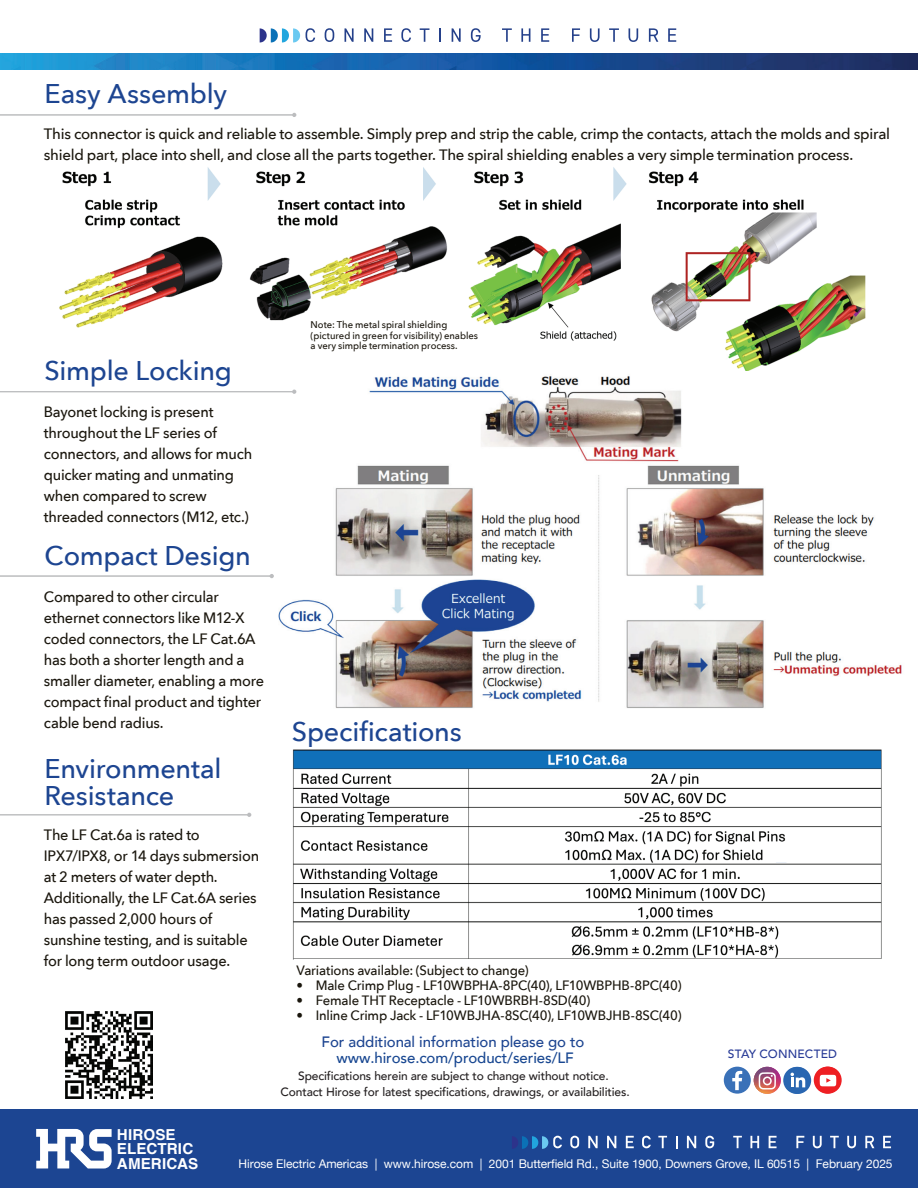
<style>
.page{position:relative;width:918px;height:1188px;background:#fff}
.page>*{position:absolute;margin:0;border:0;box-sizing:border-box;transform-origin:0 0}
.t1{font:500 27px/27px "Avenir Next";letter-spacing:-.01em;color:#1d4591}
.t2{font:700 15.15px/14.5px "Helvetica";letter-spacing:.01em;color:#fff}
.t3{font:500 15px/21px "Avenir Next";letter-spacing:-.015em;color:#1a160d}
.t4{font:500 15px "Avenir";letter-spacing:-.005em;color:#1d4591}
.t5{font:500 15px "Avenir";letter-spacing:-.005em;color:#184791}
.t6{font:500 13.5px "Avenir Next";letter-spacing:-.01em;color:#1a160d}
.t7{font:500 12px/16.5px "Avenir";letter-spacing:-.01em;color:#231f20;text-align:center}
.t8{font:12px "Helvetica Neue";letter-spacing:-.005em;color:#fff}
.t9{font:500 12px "Avenir";letter-spacing:.015em;color:#283b97}
.t10{font:500 9.75px/10.5px "Avenir Next";color:#1a160d}
</style>
<div class="page">
<img style="left:59px;top:167px;width:807px;height:204px">
<img style="left:0;top:53px;width:918px;height:16px">
<svg style="left:306px;top:28px;width:9px;height:14px"></svg>
<svg style="left:325px;top:28px;width:9px;height:14px"></svg>
<svg style="left:345px;top:28px;width:9px;height:14px"></svg>
<svg style="left:364px;top:28px;width:9px;height:14px"></svg>
<svg style="left:384px;top:28px;width:8px;height:14px"></svg>
<svg style="left:401px;top:28px;width:10px;height:14px"></svg>
<svg style="left:420px;top:28px;width:9px;height:14px"></svg>
<svg style="left:439px;top:28px;width:2px;height:14px"></svg>
<svg style="left:452px;top:28px;width:9px;height:14px"></svg>
<svg style="left:471px;top:28px;width:10px;height:14px"></svg>
<svg style="left:502px;top:28px;width:10px;height:14px"></svg>
<svg style="left:521px;top:28px;width:9px;height:14px"></svg>
<svg style="left:541px;top:28px;width:8px;height:14px"></svg>
<svg style="left:572px;top:28px;width:8px;height:14px"></svg>
<svg style="left:590px;top:28px;width:10px;height:14px"></svg>
<svg style="left:609px;top:28px;width:10px;height:14px"></svg>
<svg style="left:629px;top:28px;width:9px;height:14px"></svg>
<svg style="left:649px;top:28px;width:9px;height:14px"></svg>
<svg style="left:668px;top:28px;width:8px;height:14px"></svg>
<svg style="left:260px;top:28px;width:40px;height:14px"></svg>
<div style="left:0;top:1109px;width:918px;height:79px;background:#1c4592"></div>
<svg style="left:570px;top:1136px;width:9px;height:12px"></svg>
<svg style="left:588px;top:1136px;width:10px;height:12px"></svg>
<svg style="left:607px;top:1136px;width:9px;height:12px"></svg>
<svg style="left:626px;top:1136px;width:8px;height:12px"></svg>
<svg style="left:642px;top:1136px;width:9px;height:12px"></svg>
<svg style="left:658px;top:1136px;width:9px;height:12px"></svg>
<svg style="left:676px;top:1136px;width:1px;height:12px"></svg>
<svg style="left:687px;top:1136px;width:9px;height:12px"></svg>
<svg style="left:705px;top:1136px;width:9px;height:12px"></svg>
<svg style="left:733px;top:1136px;width:9px;height:12px"></svg>
<svg style="left:750px;top:1136px;width:9px;height:12px"></svg>
<svg style="left:769px;top:1136px;width:8px;height:12px"></svg>
<svg style="left:796px;top:1136px;width:8px;height:12px"></svg>
<svg style="left:813px;top:1136px;width:9px;height:12px"></svg>
<svg style="left:830px;top:1136px;width:9px;height:12px"></svg>
<svg style="left:847px;top:1136px;width:9px;height:12px"></svg>
<svg style="left:865px;top:1136px;width:9px;height:12px"></svg>
<svg style="left:883px;top:1136px;width:8px;height:12px"></svg>
<svg style="left:512px;top:1136px;width:50px;height:13px"></svg>
<svg style="left:36px;top:1129px;width:76px;height:40px"></svg>
<svg style="left:754px;top:1067px;width:27px;height:27px"></svg>
<div style="left:724px;top:1067px;width:27px;height:27px;background:#3a71b8;border-radius:50%"></div>
<svg style="left:732px;top:1071px;width:10px;height:19px"></svg>
<svg style="left:814px;top:1067px;width:27px;height:27px"></svg>
<div style="left:815px;top:1067px;width:27px;height:27px;background:#ee1f23;border-radius:50%"></div>
<svg style="left:819px;top:1075px;width:17px;height:11px"></svg>
<svg style="left:783px;top:1067px;width:27px;height:27px"></svg>
<div style="left:784px;top:1067px;width:27px;height:27px;background:#2966b1;border-radius:50%"></div>
<svg style="left:790px;top:1073px;width:15px;height:14px"></svg>
<img style="left:65px;top:1012px;width:87px;height:87px">
<svg style="left:292px;top:113px;width:4px;height:4px"></svg>
<hr style="left:0;top:115px;width:293px;height:1px;background:#bcbdbf">
<img style="left:262px;top:376px;width:640px;height:332px">
<svg style="left:292px;top:390px;width:4px;height:4px"></svg>
<hr style="left:0;top:391px;width:293px;height:1px;background:#bcbdbf">
<svg style="left:270px;top:574px;width:4px;height:4px"></svg>
<hr style="left:0;top:576px;width:270px;height:1px;background:#bcbdbf">
<svg style="left:247px;top:813px;width:4px;height:4px"></svg>
<hr style="left:0;top:814px;width:248px;height:1px;background:#bcbdbf">
<img style="left:292px;top:749px;width:590px;height:210px">
<div style="left:774px;top:856px;width:14px;height:6px;background:#fff"></div>
<h1 class="t1" style="left:45px;top:80px;width:184px">Easy Assembly</h1>
<p class="t3" style="left:44px;top:123px;width:848px">This connector is quick and reliable to assemble. Simply prep and strip the cable, crimp the contacts, attach the molds and spiral shield part, place into shell, and close all the parts together. The spiral shielding enables a very simple termination process.</p>
<h1 class="t1" style="left:45px;top:356px;width:189px">Simple Locking</h1>
<p class="t3" style="left:44px;top:401px;width:210px">Bayonet locking is present throughout the LF series of connectors, and allows for much quicker mating and unmating when compared to screw threaded connectors (M12, etc.)</p>
<h1 class="t1" style="left:45px;top:541px;width:208px">Compact Design</h1>
<p class="t3" style="left:44px;top:585px;width:222px">Compared to other circular ethernet connectors like M12-X coded connectors, the LF Cat.6A has both a shorter length and a smaller diameter, enabling a more compact final product and tighter cable bend radius.</p>
<h1 class="t1" style="left:45px;top:754px;width:178px">Environmental<br>Resistance</h1>
<p class="t3" style="left:44px;top:824px;width:217px">The LF Cat.6a is rated to<br>IPX7/IPX8, or 14 days submersion at 2 meters of water depth.<br>Additionally, the LF Cat.6A series has passed 2,000 hours of sunshine testing, and is suitable for long term outdoor usage.</p>
<p class="t10" style="left:311px;top:319px;width:169px">Note: The metal spiral shielding (pictured in green for visibility) enables a very simple termination process.</p>
<h1 class="t1" style="left:292px;top:717px;width:171px">Specifications</h1>
<p class="t6" style="left:297px;top:959px;width:234px">Variations available: (Subject to change)</p>
<p class="t6" style="left:297px;top:974px;width:386px">• Male Crimp Plug - LF10WBPHA-8PC(40), LF10WBPHB-8PC(40)</p>
<p class="t6" style="left:297px;top:989px;width:295px">• Female THT Receptacle - LF10WBRBH-8SD(40)</p>
<p class="t6" style="left:297px;top:1004px;width:386px">• Inline Crimp Jack - LF10WBJHA-8SC(40), LF10WBJHB-8SC(40)</p>
<p class="t4" style="left:322px;top:1028px;width:264px">For additional information please go to</p>
<p class="t5" style="left:337px;top:1045px;width:239px">www.hirose.com/product/series/LF</p>
<p class="t7" style="left:281px;top:1067px;width:351px">Specifications herein are subject to change without notice.<br>Contact Hirose for latest specifications, drawings, or availabilities.</p>
<p class="t9" style="left:728px;top:1043px;width:111px">STAY CONNECTED</p>
<p class="t2" style="left:117px;top:1129px;width:83px">HIROSE<br>ELECTRIC<br>AMERICAS</p>
<p class="t8" style="left:239px;top:1155px;width:656px">Hirose Electric Americas | www.hirose.com | 2001 Butterfield Rd., Suite 1900, Downers Grove, IL 60515 | February 2025</p>
</div>
